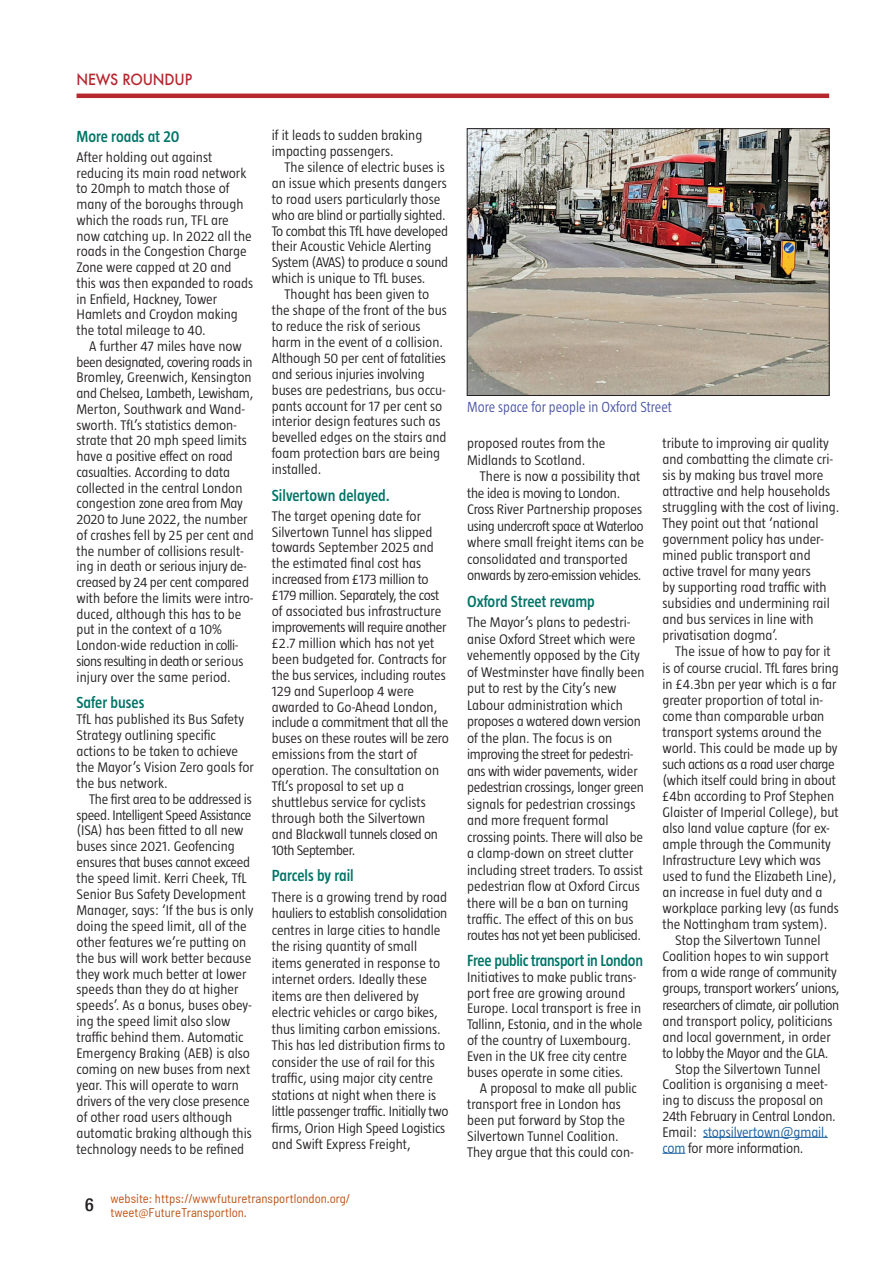
<style>
.page{position:relative;width:893px;height:1263px;background:#fff}
.page>*{position:absolute;margin:0;border:0;box-sizing:border-box;transform-origin:0 0}
.t1{font:500 condensed 18px "Helvetica Neue";color:#231f20}
.t2{font:600 16.5px "Taz";letter-spacing:-.005em;color:#007567;scale:.93 1}
.t3{font:300 15px "Taz";color:#4954a3;scale:.93 1}
.t4{font:500 15px "Futura";letter-spacing:-.01em;color:#b6282e;scale:.93 1}
.t5{font:300 14.25px/15.9px "Taz";color:#231f20}
.t6{font:300 14.25px "Taz";letter-spacing:-.03em;color:#231f20}
.t7{font:300 14.25px "Taz";letter-spacing:-.02em;color:#231f20}
.t8{font:300 14.25px "Taz";letter-spacing:-.01em;color:#175d9e}
.t9{font:semi-condensed 12.75px/13.5px "Barlow";color:#be5316}
.s1{color:#231f20}
.s2{color:#175d9e}
</style>
<div class="page">
<hr style="left:703px;top:1137px;width:125px;height:1px;background:#175d9e">
<svg style="left:662px;top:1153px;width:23px;height:1px"></svg>
<hr style="left:77px;top:94px;width:752px;height:4px;background:#b6282e">
<img style="left:469px;top:130px;width:358px;height:264px">
<div style="left:467px;top:128px;width:362px;height:268px;border:1px solid #231f20"></div>
<p class="t4" style="left:77px;top:69px;width:126px">NEWS ROUNDUP</p>
<p class="t2" style="left:77px;top:128px;width:112px">More roads at 20</p>
<p class="t5" style="left:77px;top:149px;width:178px">After holding out against reducing its main road network to 20mph to match those of many of the boroughs through which the roads run, TFL are now catching up. In 2022 all the roads in the Congestion Charge<br>Zone were capped at 20 and this was then expanded to roads in Enfield, Hackney, Tower<br>Hamlets and Croydon making the total mileage to 40.</p>
<p class="t5" style="left:77px;top:338px;width:179px;text-indent:13px">A further 47 miles have now been designated, covering roads in<br>Bromley, Greenwich, Kensington and Chelsea, Lambeth, Lewisham,<br>Merton, Southwark and Wand&shy;sworth. TfL’s statistics demon&shy;strate that 20 mph speed limits have a positive effect on road casualties. According to data collected in the central London congestion zone area from May<br>2020 to June 2022, the number of crashes fell by 25 per cent and the number of collisions result&shy;ing in death or serious injury de&shy;creased by 24 per cent compared with before the limits were intro&shy;duced, although this has to be put in the context of a 10%<br>London-wide reduction in colli&shy;sions resulting in death or serious injury over the same period.</p>
<p class="t2" style="left:77px;top:694px;width:74px">Safer buses</p>
<p class="t5" style="left:77px;top:711px;width:179px">TfL has published its Bus Safety<br>Strategy outlining specific actions to be taken to achieve the Mayor’s Vision Zero goals for the bus network.</p>
<p class="t5" style="left:77px;top:791px;width:178px;text-indent:13px">The first area to be addressed is speed. Intelligent Speed Assistance (ISA) has been fitted to all new buses since 2021. Geofencing ensures that buses cannot exceed the speed limit. Kerri Cheek, TfL<br>Senior Bus Safety Development<br>Manager, says: ‘If the bus is only doing the speed limit, all of the other features we’re putting on the bus will work better because they work much better at lower speeds than they do at higher speeds’. As a bonus, buses obey&shy;ing the speed limit also slow traffic behind them. Automatic<br>Emergency Braking (AEB) is also coming on new buses from next year. This will operate to warn drivers of the very close presence of other road users although automatic braking although this technology needs to be refined</p>
<p class="t5" style="left:272px;top:127px;width:152px">if it leads to sudden braking impacting passengers.</p>
<p class="t5" style="left:272px;top:159px;width:178px;text-indent:13px">The silence of electric buses is an issue which presents dangers to road users particularly those who are blind or partially sighted.<br>To combat this TfL have developed their Acoustic Vehicle Alerting<br>System (AVAS) to produce a sound which is unique to TfL buses.</p>
<p class="t5" style="left:272px;top:287px;width:177px;text-indent:13px">Thought has been given to the shape of the front of the bus to reduce the risk of serious harm in the event of a collision.<br>Although 50 per cent of fatalities and serious injuries involving buses are pedestrians, bus occu&shy;pants account for 17 per cent so interior design features such as bevelled edges on the stairs and foam protection bars are being installed.</p>
<p class="t2" style="left:272px;top:486px;width:129px">Silvertown delayed.</p>
<p class="t5" style="left:272px;top:508px;width:179px">The target opening date for<br>Silvertown Tunnel has slipped towards September 2025 and the estimated final cost has increased from £173 million to £179 million. Separately, the cost of associated bus infrastructure improvements will require another £2.7 million which has not yet been budgeted for. Contracts for the bus services, including routes<br>129 and Superloop 4 were awarded to Go-Ahead London, include a commitment that all the buses on these routes will be zero emissions from the start of operation. The consultation on<br>TfL’s proposal to set up a shuttlebus service for cyclists through both the Silvertown and Blackwall tunnels closed on<br>10th September.</p>
<p class="t2" style="left:272px;top:867px;width:89px">Parcels by rail</p>
<p class="t5" style="left:272px;top:889px;width:178px;line-height:16.5px">There is a growing trend by road hauliers to establish consolidation centres in large cities to handle the rising quantity of small items generated in response to internet orders. Ideally these items are then delivered by electric vehicles or cargo bikes, thus limiting carbon emissions.<br>This has led distribution firms to consider the use of rail for this traffic, using major city centre stations at night when there is little passenger traffic. Initially two firms, Orion High Speed Logistics and Swift Express Freight,</p>
<p class="t1" style="left:85px;top:1194px;width:10px">6</p>
<p class="t9" style="left:111px;top:1192px;width:241px">website: https://wwwfuturetransportlondon.org/ tweet@FutureTransportlon.</p>
<p class="t3" style="left:467px;top:399px;width:222px">More space for people in Oxford Street</p>
<p class="t5" style="left:467px;top:435px;width:140px;line-height:16.5px">proposed routes from the<br>Midlands to Scotland.</p>
<p class="t5" style="left:467px;top:468px;width:178px;line-height:16.5px;text-indent:13px">There is now a possibility that the idea is moving to London.<br>Cross River Partnership proposes using undercroft space at Waterloo where small freight items can be consolidated and transported onwards by zero-emission vehicles.</p>
<p class="t2" style="left:467px;top:592px;width:139px">Oxford Street revamp</p>
<p class="t5" style="left:467px;top:614px;width:179px;line-height:16.5px">The Mayor’s plans to pedestri&shy;anise Oxford Street which were vehemently opposed by the City of Westminster have finally been put to rest by the City’s new<br>Labour administration which proposes a watered down version of the plan. The focus is on improving the street for pedestri&shy;ans with wider pavements, wider pedestrian crossings, longer green signals for pedestrian crossings and more frequent formal crossing points. There will also be a clamp-down on street clutter including street traders. To assist pedestrian flow at Oxford Circus there will be a ban on turning traffic. The effect of this on bus routes has not yet been publicised.</p>
<p class="t2" style="left:467px;top:951px;width:191px">Free public transport in London</p>
<p class="t5" style="left:467px;top:969px;width:177px">Initiatives to make public trans&shy;port free are growing around<br>Europe. Local transport is free in<br>Tallinn, Estonia, and in the whole of the country of Luxembourg.<br>Even in the UK free city centre buses operate in some cities.</p>
<p class="t5" style="left:467px;top:1080px;width:171px;text-indent:13px">A proposal to make all public transport free in London has been put forward by Stop the<br>Silvertown Tunnel Coalition.<br>They argue that this could con-</p>
<p class="t5" style="left:662px;top:435px;width:178px">tribute to improving air quality and combatting the climate cri&shy;sis by making bus travel more attractive and help households struggling with the cost of living.<br>They point out that ‘national government policy has under&shy;mined public transport and active travel for many years<br>by supporting road traffic with subsidies and undermining rail and bus services in line with privatisation dogma’.</p>
<p class="t5" style="left:675px;top:644px;width:157px">The issue of how to pay for it</p>
<p class="t5" style="left:662px;top:660px;width:178px">is of course crucial. TfL fares bring</p>
<p class="t5" style="left:662px;top:676px;width:175px">in £4.3bn per year which is a far</p>
<p class="t5" style="left:662px;top:692px;width:162px">greater proportion of total in-</p>
<p class="t5" style="left:662px;top:708px;width:163px">come than comparable urban</p>
<p class="t5" style="left:662px;top:724px;width:161px">transport systems around the</p>
<p class="t5" style="left:662px;top:740px;width:177px">world. This could be made up by</p>
<p class="t6" style="left:662px;top:757px;width:174px">such actions as a road user charge</p>
<p class="t5" style="left:662px;top:772px;width:175px">(which itself could bring in about</p>
<p class="t5" style="left:662px;top:788px;width:173px">£4bn according to Prof Stephen</p>
<p class="t5" style="left:662px;top:804px;width:178px">Glaister of Imperial College), but</p>
<p class="t5" style="left:662px;top:820px;width:169px">also land value capture (for ex-</p>
<p class="t5" style="left:662px;top:836px;width:170px">ample through the Community</p>
<p class="t5" style="left:662px;top:852px;width:160px">Infrastructure Levy which was</p>
<p class="t5" style="left:662px;top:868px;width:175px">used to fund the Elizabeth Line),</p>
<p class="t5" style="left:662px;top:884px;width:161px">an increase in fuel duty and a</p>
<p class="t5" style="left:662px;top:900px;width:178px">workplace parking levy (as funds</p>
<p class="t5" style="left:662px;top:917px;width:167px">the Nottingham tram system).</p>
<p class="t5" style="left:675px;top:933px;width:147px">Stop the Silvertown Tunnel</p>
<p class="t5" style="left:662px;top:949px;width:168px">Coalition hopes to win support</p>
<p class="t5" style="left:662px;top:965px;width:176px">from a wide range of community</p>
<p class="t7" style="left:662px;top:981px;width:179px">groups, transport workers’ unions,</p>
<p class="t6" style="left:662px;top:997px;width:178px">researchers of climate, air pollution</p>
<p class="t5" style="left:662px;top:1013px;width:172px">and transport policy, politicians</p>
<p class="t5" style="left:662px;top:1029px;width:170px">and local government, in order</p>
<p class="t7" style="left:662px;top:1045px;width:168px">to lobby the Mayor and the GLA.</p>
<p class="t5" style="left:675px;top:1061px;width:147px">Stop the Silvertown Tunnel</p>
<p class="t5" style="left:662px;top:1077px;width:167px">Coalition is organising a meet-</p>
<p class="t5" style="left:662px;top:1093px;width:162px">ing to discuss the proposal on</p>
<p class="t5" style="left:662px;top:1109px;width:175px">24th February in Central London.</p>
<p class="t8" style="left:662px;top:1125px;width:167px"><span class="s1">Email:</span> stopsilvertown@gmail.</p>
<p class="t5" style="left:662px;top:1140px;width:143px"><span class="s2">com</span> for more information.</p>
</div>
